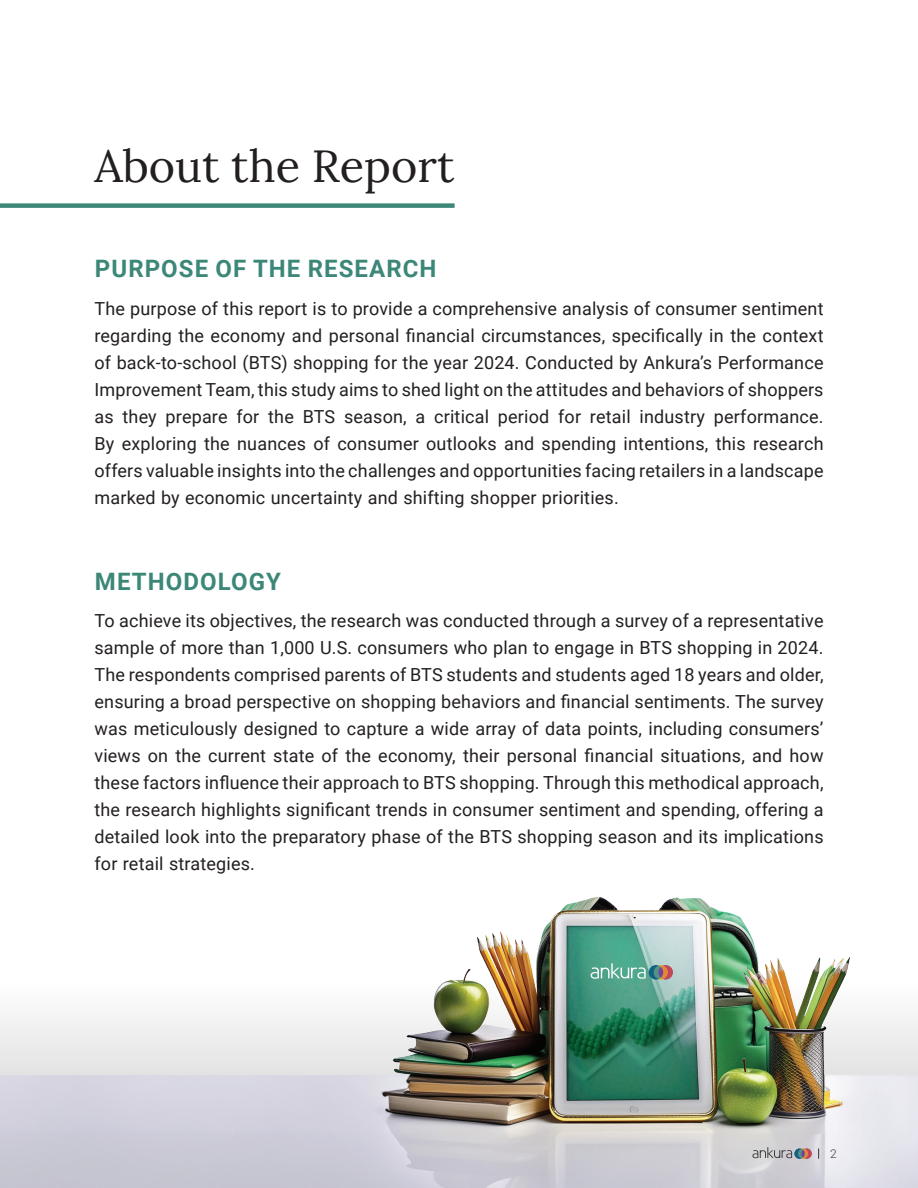
<style>
.page{position:relative;width:918px;height:1188px;background:#fff}
.page>*{position:absolute;margin:0;border:0;box-sizing:border-box;transform-origin:0 0}
.t1{font:45px "Lora";color:#231f20}
.t2{font:700 24px "Roboto";letter-spacing:.045em;color:#3c8778}
.t3{font:18px/27px "Roboto";letter-spacing:.01em;color:#231f20;text-align:right}
.t4{font:300 12px "Roboto";color:#3e3e3f}
</style>
<div class="page">
<img style="left:0;top:897px;width:918px;height:291px">
<div style="left:0;top:203px;width:455px;height:5px;background:#3c8778"></div>
<img style="left:567px;top:926px;width:131px;height:174px">
<svg style="left:752px;top:1147px;width:60px;height:12px"></svg>
<svg style="left:591px;top:963px;width:82px;height:17px"></svg>
<h1 class="t1" style="left:94px;top:132px;width:362px">About the Report</h1>
<h2 class="t2" style="left:95px;top:252px;width:343px">PURPOSE OF THE RESEARCH</h2>
<p class="t3" style="left:94px;top:295px;width:731px">The purpose of this report is to provide a comprehensive analysis of consumer sentiment regarding the economy and personal financial circumstances, specifically in the context of back-to-school (BTS) shopping for the year 2024. Conducted by Ankuras’ Performance Improvement Team, this study aims to shed light on the attitudes and behaviors of shoppers performance.</p>
<p class="t3" style="left:236px;top:403px;width:24px">for</p>
<p class="t3" style="left:558px;top:403px;width:24px">for</p>
<p class="t3" style="left:123px;top:403px;width:36px">they</p>
<p class="t3" style="left:268px;top:403px;width:27px">the</p>
<p class="t3" style="left:434px;top:403px;width:56px">critical</p>
<p class="t3" style="left:498px;top:403px;width:53px">period</p>
<p class="t3" style="left:590px;top:403px;width:42px">retail</p>
<p class="t3" style="left:640px;top:403px;width:67px">industry</p>
<p class="t3" style="left:303px;top:403px;width:34px">BTS</p>
<p class="t3" style="left:94px;top:403px;width:731px;text-align:left">as<br>By exploring the nuances of consumer outlooks and spending intentions, this research offers valuable insights into the challenges and opportunities facing retailers in a landscape marked by economic uncertainty and shifting shopper priorities.</p>
<p class="t3" style="left:166px;top:403px;width:63px">prepare</p>
<p class="t3" style="left:344px;top:403px;width:83px">season a,</p>
<h2 class="t2" style="left:95px;top:564px;width:188px">METHODOLOGY</h2>
<p class="t3" style="left:94px;top:607px;width:731px;text-align:justify">To achieve its objectives, the research was conducted through a survey of a representative sample of more than 1,000 U S. . consumers who plan to engage in BTS shopping in 2024.<br>The respondents comprised parents of BTS students and students aged 18 years and older, ensuring a broad perspective on shopping behaviors and financial sentiments. The survey was meticulously designed to capture a wide array of data points, including consumers‘ views on the current state of the economy, their personal financial situations, and how these factors influence their approach to BTS shopping. Through this methodical approach, the research highlights significant trends in consumer sentiment and spending, offering a detailed look into the preparatory phase of the BTS shopping season and its implications for retail strategies.</p>
<p class="t4" style="left:830px;top:1145px;width:8px">2</p>
</div>
